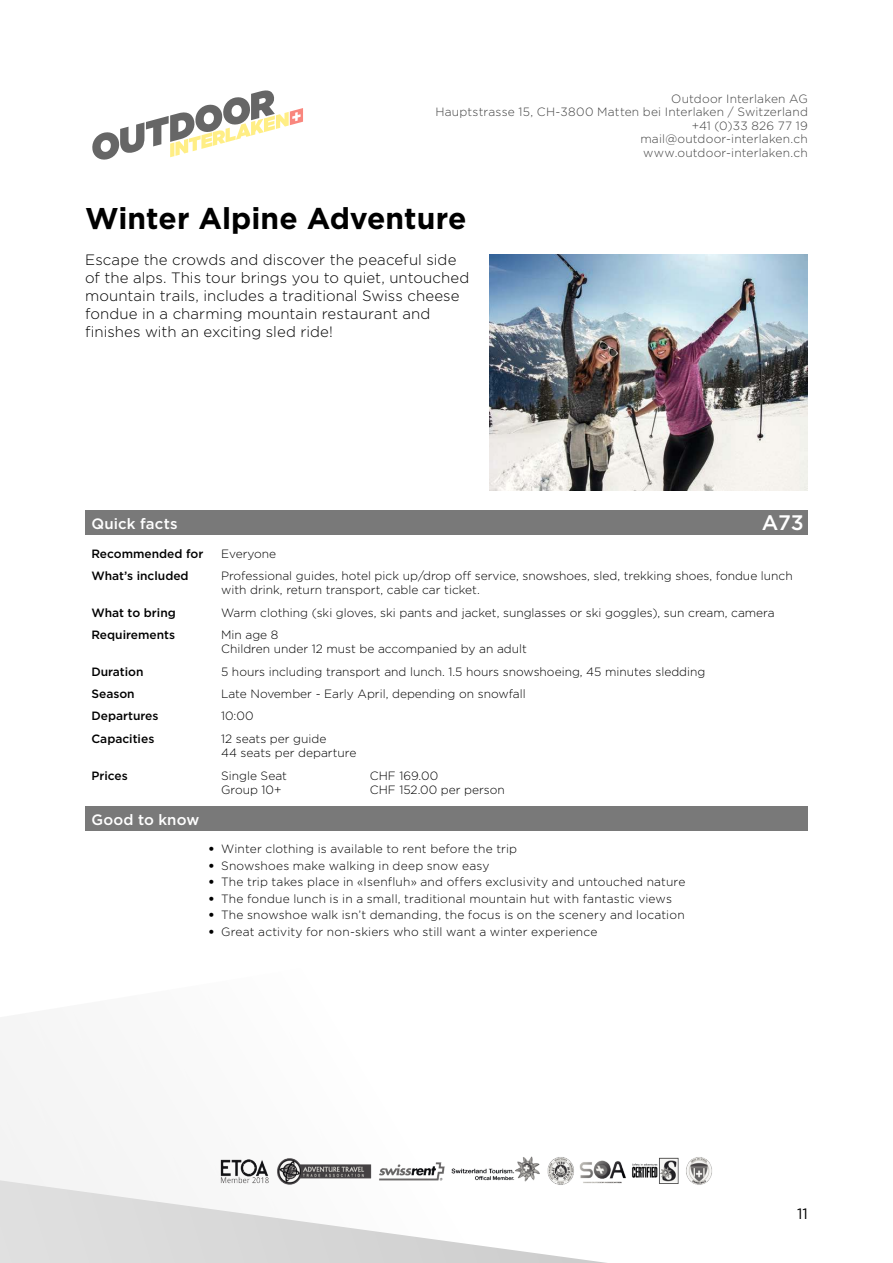
<style>
.page{position:relative;width:893px;height:1263px;background:#fff}
.page>*{position:absolute;margin:0;border:0;box-sizing:border-box;transform-origin:0 0}
.t1{font:700 30px "Gotham";color:#000}
.t2{font:500 21px "Gotham";color:#fff}
.t3{font:300 15px/18px "Gotham";letter-spacing:.005em;color:#000}
.t4{font:500 15px "Gotham";letter-spacing:.01em;color:#fff}
.t5{font:15px "Gotham";color:#000}
.t6{font:300 12px/14.4px "Gotham";color:#000}
.t7{font:300 12px/13.5px "Gotham";letter-spacing:.015em;color:#424242;text-align:right}
.t8{font:500 12px "Gotham";color:#000}
.s1{font-weight:900}
</style>
<div class="page">
<svg style="left:92px;top:90px;width:211px;height:69px"></svg>
<svg style="left:0;top:1050px;width:607px;height:213px"></svg>
<img style="left:217px;top:1155px;width:495px;height:32px">
<img style="left:489px;top:254px;width:319px;height:236px">
<div style="left:85px;top:510px;width:723px;height:25px;background:#797979"></div>
<div style="left:85px;top:806px;width:723px;height:25px;background:#797979"></div>
<p class="t7" style="left:435px;top:93px;width:374px">Outdoor Interlaken AG<br>Hauptstrasse 15, CH-3800 Matten bei Interlaken / Switzerland +41 (0)33 826 77 19<br>mail@outdoor-interlaken.ch<br>www.outdoor-interlaken.ch</p>
<h1 class="t1" style="left:85px;top:205px;width:383px">Winter Alpine Adventure</h1>
<p class="t3" style="left:85px;top:252px;width:386px">Escape the crowds and discover the peaceful side of the alps. This tour brings you to quiet, untouched mountain trails, includes a traditional Swiss cheese fondue in a charming mountain restaurant and finishes with an exciting sled ride!</p>
<h2 class="t2" style="left:762px;top:514px;width:43px">A73</h2>
<p class="t4" style="left:91px;top:517px;width:88px">Quick facts</p>
<p class="t8" style="left:91px;top:548px;width:114px">Recommended for</p>
<p class="t6" style="left:221px;top:547px;width:57px">Everyone</p>
<p class="t8" style="left:91px;top:570px;width:99px">What’s included</p>
<p class="t6" style="left:221px;top:569px;width:573px">Professional guides, hotel pick up/drop off service, snowshoes, sled, trekking shoes, fondue lunch with drink, return transport, cable car ticket.</p>
<p class="t8" style="left:91px;top:607px;width:86px">What to bring</p>
<p class="t6" style="left:221px;top:606px;width:555px">Warm clothing (ski gloves, ski pants and jacket, sunglasses or ski goggles), sun cream, camera</p>
<p class="t8" style="left:91px;top:629px;width:85px">Requirements</p>
<p class="t6" style="left:221px;top:628px;width:307px">Min age 8<br>Children under 12 must be accompanied by an adult</p>
<p class="t8" style="left:91px;top:666px;width:54px">Duration</p>
<p class="t6" style="left:221px;top:665px;width:486px">5 hours including transport and lunch. 1.5 hours snowshoeing, 45 minutes sledding</p>
<p class="t8" style="left:91px;top:688px;width:45px">Season</p>
<p class="t6" style="left:221px;top:687px;width:306px">Late November - Early April, depending on snowfall</p>
<p class="t8" style="left:91px;top:711px;width:69px">Departures</p>
<p class="t6" style="left:221px;top:710px;width:34px">10:00</p>
<p class="t8" style="left:91px;top:733px;width:64px">Capacities</p>
<p class="t6" style="left:221px;top:732px;width:137px">12 seats per guide<br>44 seats per departure</p>
<p class="t8" style="left:91px;top:770px;width:38px">Prices</p>
<p class="t6" style="left:221px;top:769px;width:67px">Single Seat<br>Group 10+</p>
<p class="t6" style="left:370px;top:769px;width:136px">CHF 169.00<br>CHF 152.00 per person</p>
<p class="t4" style="left:91px;top:813px;width:109px">Good to know</p>
<p class="t6" style="left:208px;top:843px;width:310px"><span class="s1">•</span> Winter clothing is available to rent before the trip</p>
<p class="t6" style="left:208px;top:859px;width:283px"><span class="s1">•</span> Snowshoes make walking in deep snow easy</p>
<p class="t6" style="left:208px;top:876px;width:478px"><span class="s1">•</span> The trip takes place in «Isenfluh» and offers exclusivity and untouched nature</p>
<p class="t6" style="left:208px;top:892px;width:465px"><span class="s1">•</span> The fondue lunch is in a small, traditional mountain hut with fantastic views</p>
<p class="t6" style="left:208px;top:909px;width:478px"><span class="s1">•</span> The snowshoe walk isn’t demanding, the focus is on the scenery and location</p>
<p class="t6" style="left:208px;top:925px;width:391px"><span class="s1">•</span> Great activity for non-skiers who still want a winter experience</p>
<p class="t5" style="left:797px;top:1207px;width:12px">11</p>
</div>
